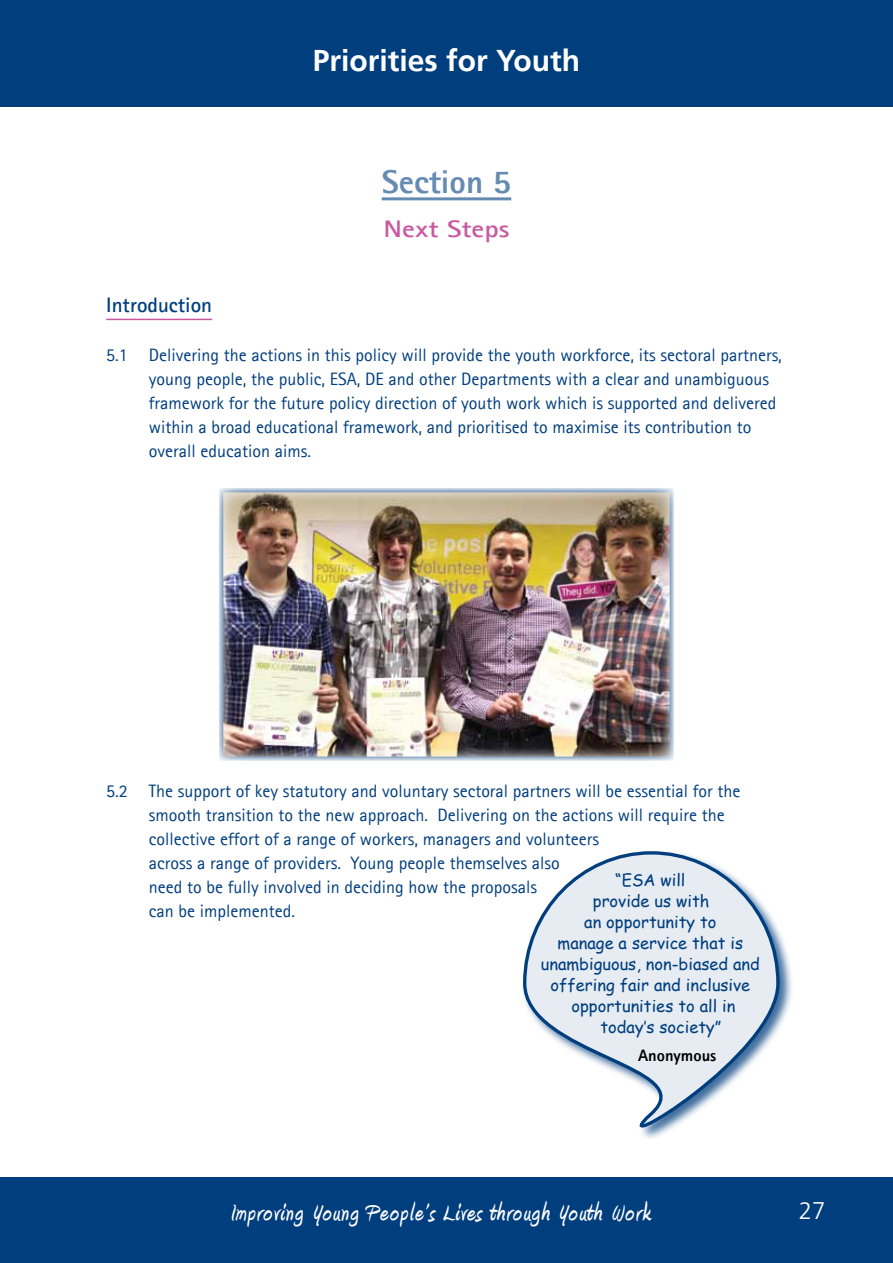
<style>
.page{position:relative;width:893px;height:1263px;background:#fff}
.page>*{position:absolute;margin:0;border:0;box-sizing:border-box;transform-origin:0 0}
.Section{font:800 33px "Agfa Rotis Sans Serif";color:#668bb2}
.t1{font:700 30px "Amienne";letter-spacing:.05em;color:#fff}
.t2{font:700 30px "Frutiger CE";color:#fff}
.Main_Heading{font:700 24px "Agfa Rotis Sans Serif";color:#c859a1;scale:1.2 1}
.t3{font:300 24px "Frutiger CE";color:#fff}
.Para_Heading{font:700 21px "Agfa Rotis Sans Serif";color:#003e7e}
.Para_-_Numbered{font:18px/24px "Agfa Rotis Sans Serif";color:#003e7e}
.Boxed_Text_-_Quote{font:16.5px "Comic Sans MS";color:#003e7e}
.Boxed_Text_-_Bottom{font:800 16.5px "Agfa Rotis Sans Serif";color:#000}
</style>
<div class="page">
<div style="left:0;top:0;width:893px;height:106px;background:#003e7e"></div>
<div style="left:0;top:1178px;width:893px;height:85px;background:#003e7e"></div>
<hr style="left:382px;top:197px;width:129px;height:3px;background:#668bb2">
<hr style="left:106px;top:319px;width:106px;height:1px;background:#c859a1">
<img style="left:224px;top:493px;width:445px;height:263px">
<div style="left:521px;top:849px;width:272px;height:292px;background:#003e7e;opacity:.75"></div>
<svg style="left:521px;top:849px;width:260px;height:292px"></svg>
<h2 class="t2" style="left:313px;top:42px;width:269px">Priorities for Youth</h2>
<p class="Section" style="left:382px;top:161px;width:131px">Section 5</p>
<p class="Main_Heading" style="left:384px;top:214px;width:106px">Next Steps</p>
<p class="Para_Heading" style="left:106px;top:291px;width:107px">Introduction</p>
<p class="Para_-_Numbered" style="left:149px;top:343px;width:635px;text-indent:-43px">5.1 Delivering the actions in this policy will provide the youth workforce, its sectoral partners, young people, the public, ESA, DE and other Departments with a clear and unambiguous framework for the future policy direction of youth work which is supported and delivered within a broad educational framework, and prioritised to maximise its contribution to overall education aims.</p>
<p class="Para_-_Numbered" style="left:149px;top:778px;width:593px;text-indent:-43px">5.2 The support of key statutory and voluntary sectoral partners will be essential for the smooth transition to the new approach. Delivering on the actions will require the collective effort of a range of workers, managers and volunteers<br>across a range of providers. Young people themselves also<br>need to be fully involved in deciding how the proposals<br>can be implemented.</p>
<p class="Boxed_Text_-_Quote" style="left:615px;top:868px;width:72px">“ESA will</p>
<p class="Boxed_Text_-_Quote" style="left:593px;top:889px;width:118px">provide us with</p>
<p class="Boxed_Text_-_Quote" style="left:584px;top:910px;width:134px">an opportunity to</p>
<p class="Boxed_Text_-_Quote" style="left:558px;top:931px;width:187px">manage a service that is</p>
<p class="Boxed_Text_-_Quote" style="left:541px;top:952px;width:221px">unambiguous, non-biased and</p>
<p class="Boxed_Text_-_Quote" style="left:550px;top:973px;width:201px">offering fair and inclusive</p>
<p class="Boxed_Text_-_Quote" style="left:571px;top:994px;width:165px">opportunities to all in</p>
<p class="Boxed_Text_-_Quote" style="left:600px;top:1015px;width:122px">today’s society”</p>
<p class="Boxed_Text_-_Bottom" style="left:638px;top:1045px;width:80px">Anonymous</p>
<h2 class="t1" style="left:230px;top:1199px;width:421px">Improving Young People’s Lives through Youth Work</h2>
<h3 class="t3" style="left:799px;top:1196px;width:28px">27</h3>
</div>
